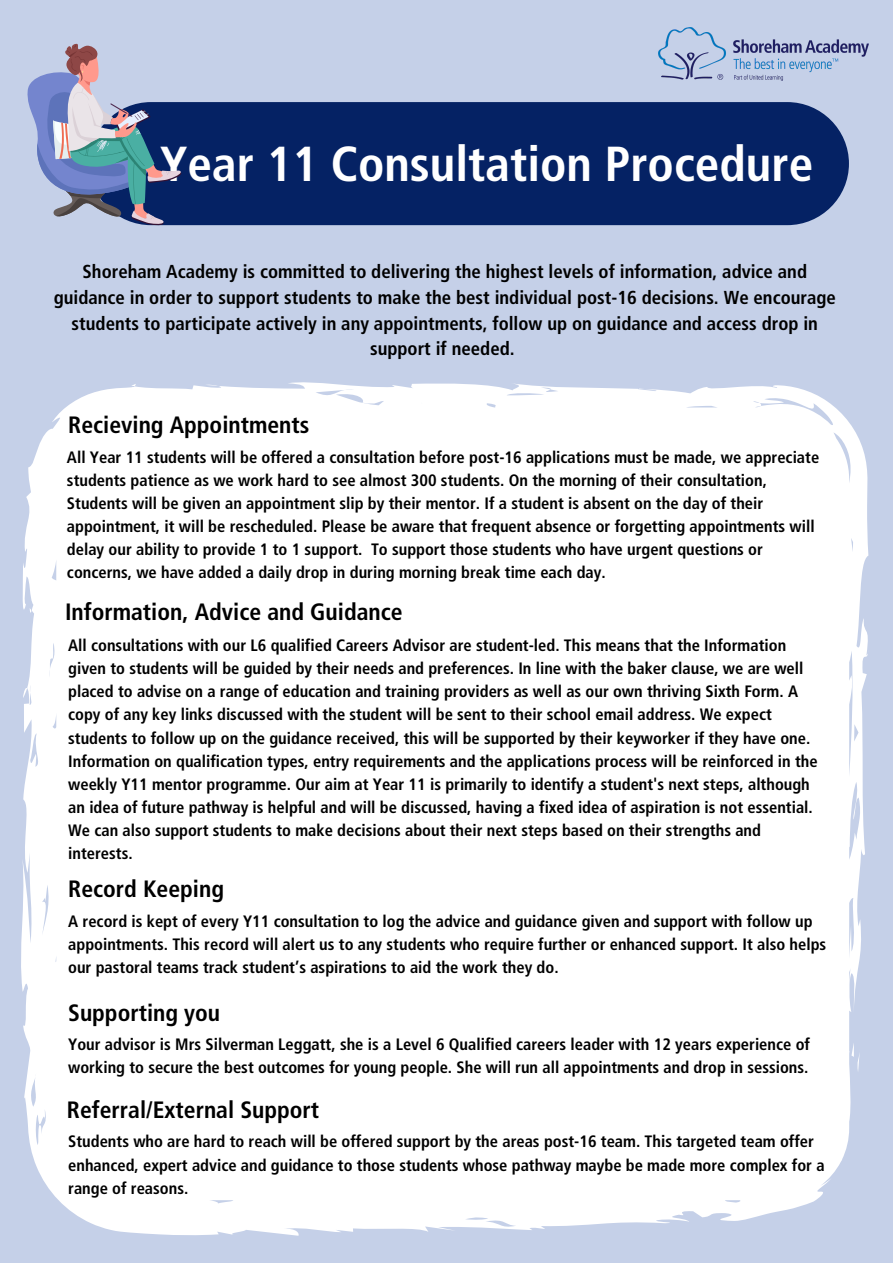
<style>
.page{position:relative;width:893px;height:1263px;background:#c5d0e8}
.page>*{position:absolute;margin:0;border:0;box-sizing:border-box;transform-origin:0 0}
.t1{font:700 condensed 49.12px "Frutiger LT";color:#fff}
.t2{font:700 condensed 23.62px "Frutiger LT";color:#000}
.t3{font:700 condensed 18.75px/25.9px "Frutiger LT";color:#000;text-align:center}
.t4{font:700 condensed 16.5px/23.1px "Frutiger LT";color:#000}
</style>
<div class="page">
<div style="left:21px;top:382px;width:847px;height:854px;background:#fff"></div>
<div style="left:89px;top:102px;width:760px;height:123px;background:#052264;border-radius:62px"></div>
<svg style="left:27px;top:44px;width:154px;height:181px"></svg>
<img style="left:658px;top:27px;width:210px;height:54px">
<h1 class="t1" style="left:160px;top:134px;width:654px">Year 11 Consultation Procedure</h1>
<p class="t3" style="left:54px;top:258px;width:783px">Shoreham Academy is committed to delivering the highest levels of information, advice and guidance in order to support students to make the best individual post-16 decisions. We encourage students to participate actively in any appointments, follow up on guidance and access drop in support if needed.</p>
<h2 class="t2" style="left:68px;top:410px;width:243px">Recieving Appointments</h2>
<p class="t4" style="left:67px;top:446px;width:754px">All Year 11 students will be offered a consultation before post-16 applications must be made, we appreciate students patience as we work hard to see almost 300 students. On the morning of their consultation, Students will be given an appointment slip by their mentor. If a student is absent on the day of their appointment, it will be rescheduled. Please be aware that frequent absence or forgetting appointments will delay our ability to provide 1 to 1 support. To support those students who have urgent questions or concerns, we have added a daily drop in during morning break time each day.</p>
<h2 class="t2" style="left:65px;top:598px;width:339px">Information, Advice and Guidance</h2>
<p class="t4" style="left:68px;top:634px;width:751px">All consultations with our L6 qualified Careers Advisor are student-led. This means that the Information given to students will be guided by their needs and preferences. In line with the baker clause, we are well placed to advise on a range of education and training providers as well as our own thriving Sixth Form. A copy of any key links discussed with the student will be sent to their school email address. We expect students to follow up on the guidance received, this will be supported by their keyworker if they have one.<br>Information on qualification types, entry requirements and the applications process will be reinforced in the weekly Y11 mentor programme. Our aim at Year 11 is primarily to identify a student's next steps, although an idea of future pathway is helpful and will be discussed, having a fixed idea of aspiration is not essential.<br>We can also support students to make decisions about their next steps based on their strengths and interests.</p>
<h2 class="t2" style="left:68px;top:875px;width:157px">Record Keeping</h2>
<p class="t4" style="left:68px;top:910px;width:759px">A record is kept of every Y11 consultation to log the advice and guidance given and support with follow up appointments. This record will alert us to any students who require further or enhanced support. It also helps our pastoral teams track student’s aspirations to aid the work they do.</p>
<h2 class="t2" style="left:68px;top:998px;width:153px">Supporting you</h2>
<p class="t4" style="left:68px;top:1032px;width:743px">Your advisor is Mrs Silverman Leggatt, she is a Level 6 Qualified careers leader with 12 years experience of working to secure the best outcomes for young people. She will run all appointments and drop in sessions.</p>
<h2 class="t2" style="left:67px;top:1096px;width:254px">Referral/External Support</h2>
<p class="t4" style="left:68px;top:1130px;width:758px">Students who are hard to reach will be offered support by the areas post-16 team. This targeted team offer enhanced, expert advice and guidance to those students whose pathway maybe be made more complex for a range of reasons.</p>
</div>
